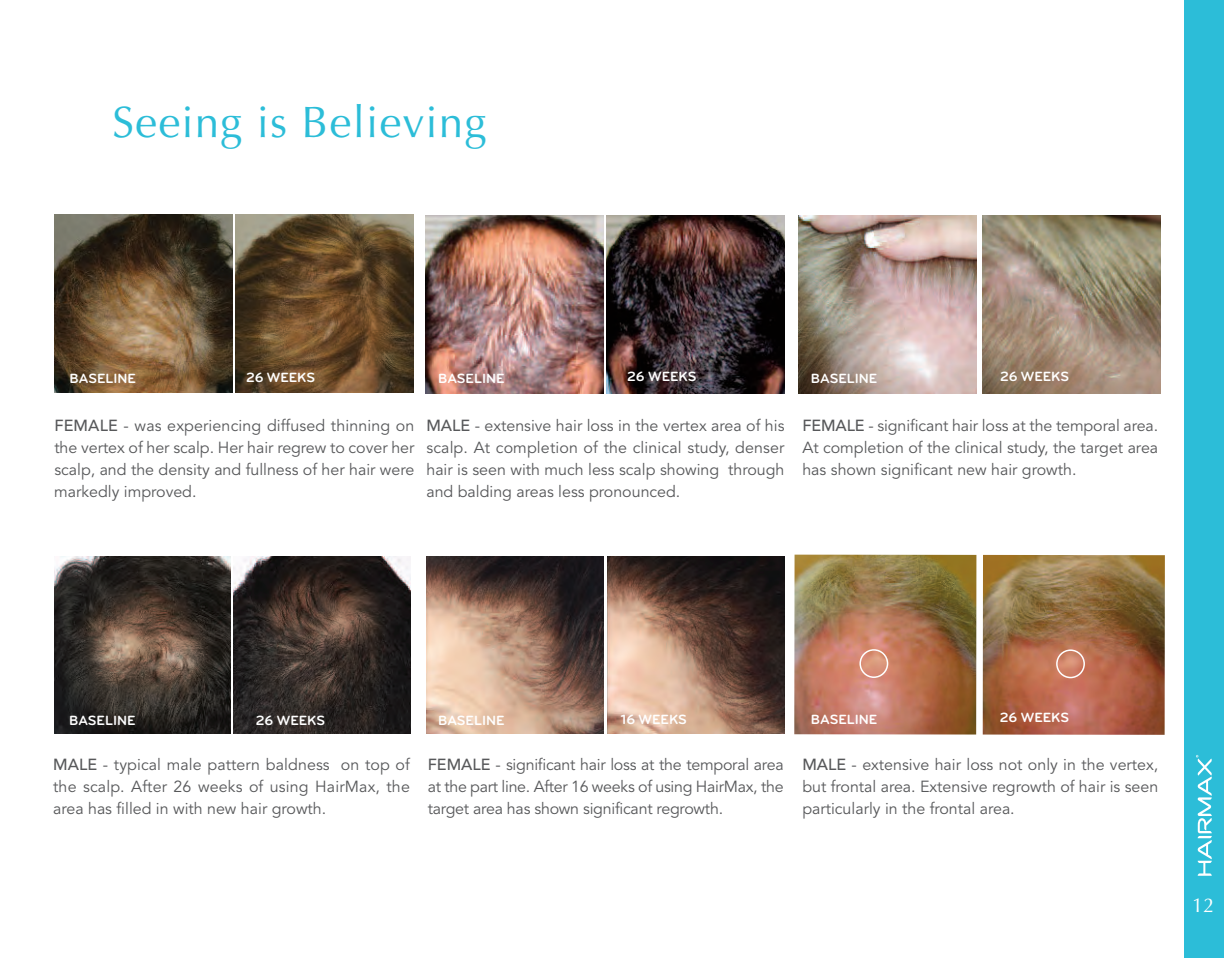
<style>
.page{position:relative;width:1224px;height:958px;background:#fff}
.page>*{position:absolute;margin:0;border:0;box-sizing:border-box;transform-origin:0 0}
.t1{font:44px "Optima LT Std";letter-spacing:.025em;color:#2cbdd8}
.t2{font:20px "Optima";color:#fff}
.t3{font:16px/22px "Avenir";color:#57585a;text-align:justify}
.t4{font:700 14px "Bryant";color:#fff}
.s1{font-weight:500}
</style>
<div class="page">
<div style="left:1184px;top:447px;width:40px;height:511px;background:#2cbdd8"></div>
<div style="left:1184px;top:0;width:40px;height:513px;background:#2cbdd8"></div>
<svg style="left:1196px;top:755px;width:16px;height:120px"></svg>
<img style="left:794px;top:554px;width:182px;height:180px">
<img style="left:798px;top:216px;width:178px;height:178px">
<img style="left:983px;top:216px;width:178px;height:178px">
<img style="left:54px;top:215px;width:178px;height:178px">
<img style="left:235px;top:215px;width:178px;height:178px">
<img style="left:426px;top:216px;width:178px;height:178px">
<img style="left:606px;top:216px;width:179px;height:178px">
<img style="left:54px;top:557px;width:177px;height:176px">
<img style="left:234px;top:557px;width:176px;height:176px">
<img style="left:426px;top:557px;width:177px;height:176px">
<img style="left:608px;top:557px;width:177px;height:176px">
<img style="left:983px;top:555px;width:182px;height:180px">
<svg style="left:859px;top:649px;width:29px;height:29px"></svg>
<svg style="left:1056px;top:649px;width:29px;height:29px"></svg>
<h1 class="t1" style="left:112px;top:104px;width:376px">Seeing is Believing</h1>
<p class="t4" style="left:70px;top:373px;width:68px">BASELINE</p>
<p class="t4" style="left:246px;top:373px;width:71px">26 WEEKS</p>
<p class="t4" style="left:438px;top:373px;width:68px">BASELINE</p>
<p class="t4" style="left:627px;top:372px;width:71px">26 WEEKS</p>
<p class="t4" style="left:811px;top:374px;width:68px">BASELINE</p>
<p class="t4" style="left:1000px;top:372px;width:71px">26 WEEKS</p>
<p class="t3" style="left:54px;top:414px;width:362px"><span class="s1">FEMALE</span> - was experiencing diffused thinning on the vertex of her scalp. Her hair regrew to cover her scalp, and the density and fullness of her hair were markedly improved.</p>
<p class="t3" style="left:426px;top:414px;width:360px"><span class="s1">MALE</span> - extensive hair loss in the vertex area of his scalp. At completion of the clinical study, denser hair is seen with much less scalp showing through and balding areas less pronounced.</p>
<p class="t3" style="left:802px;top:414px;width:357px"><span class="s1">FEMALE</span> - significant hair loss at the temporal area.<br>At completion of the clinical study, the target area has shown significant new hair growth.</p>
<p class="t4" style="left:69px;top:716px;width:68px">BASELINE</p>
<p class="t4" style="left:256px;top:715px;width:71px">26 WEEKS</p>
<p class="t4" style="left:438px;top:715px;width:68px">BASELINE</p>
<p class="t4" style="left:621px;top:715px;width:68px">16 WEEKS</p>
<p class="t4" style="left:1000px;top:713px;width:71px">26 WEEKS</p>
<p class="t3" style="left:802px;top:753px;width:357px"><span class="s1">MALE</span> - extensive hair loss not only in the vertex, but frontal area. Extensive regrowth of hair is seen particularly in the frontal area.</p>
<p class="t4" style="left:811px;top:714px;width:68px">BASELINE</p>
<p class="t3" style="left:428px;top:753px;width:357px"><span class="s1">FEMALE</span> - significant hair loss at the temporal area at the part line. After 16 weeks of using HairMax, the target area has shown significant regrowth.</p>
<p class="t3" style="left:53px;top:753px;width:358px"><span class="s1">MALE</span> - typical male pattern baldness on top of the scalp. After 26 weeks of using HairMax, the area has filled in with new hair growth.</p>
<p class="t2" style="left:1192px;top:894px;width:24px">12</p>
</div>
